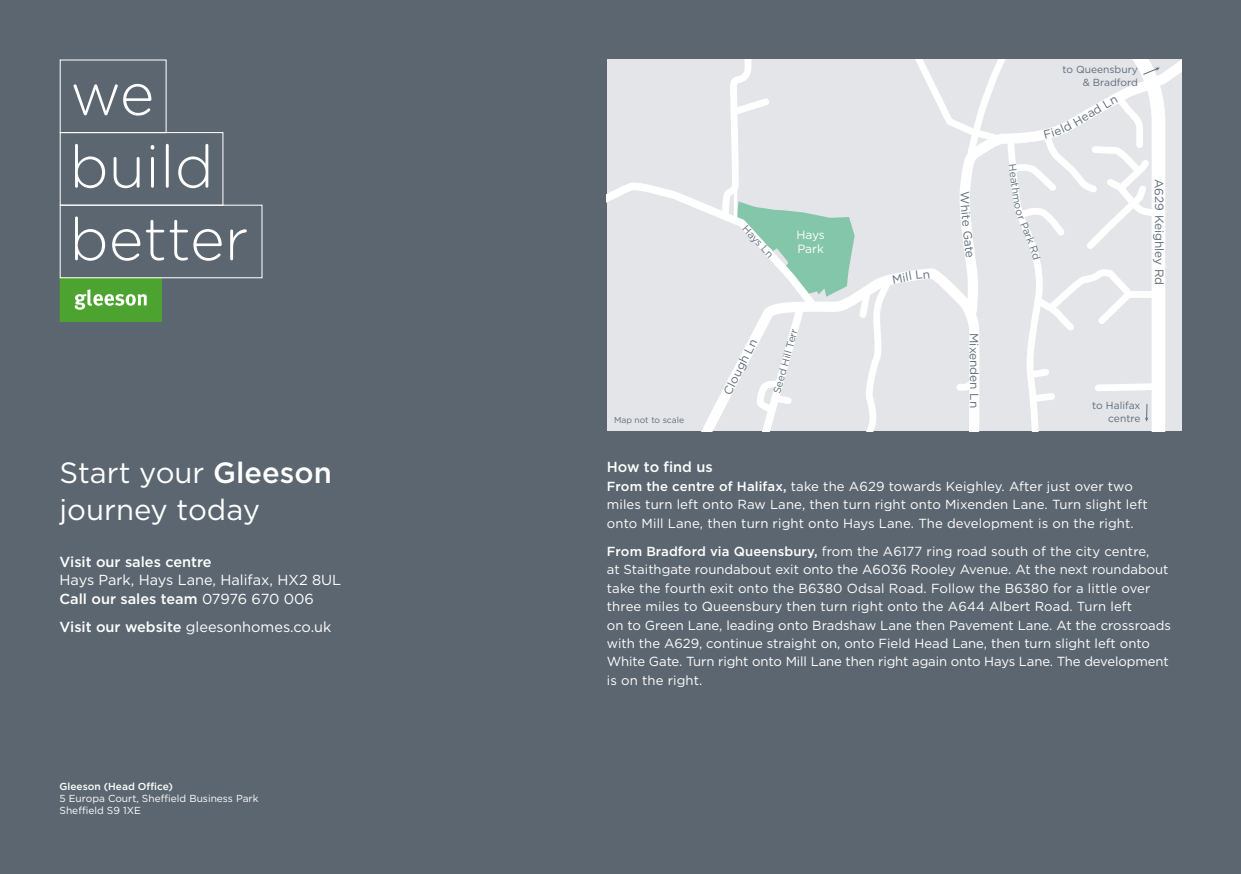
<style>
.page{position:relative;width:1241px;height:874px;background:#fff}
.page>*{position:absolute;margin:0;border:0;box-sizing:border-box;transform-origin:0 0}
.t1{font:29.22px/36.8px "Gotham";color:#fff}
.t2{font:14.53px/18.4px "Gotham";color:#fff}
.t3{font:14.53px "Gotham";color:#fff}
.t4{font:500 14.53px "Gotham";color:#fff}
.t5{font:13.12px/18.4px "Gotham";color:#fff}
.t6{font:11.9px "Gotham";letter-spacing:-.005em;color:#5e6c7b}
.t7{font:11.9px/14.3px "Gotham";letter-spacing:-.005em;color:#fff}
.t8{font:10.15px/12.2px "Gotham";color:#5e6c7b;text-align:right}
.t9{font:10.15px/12.2px "Gotham";color:#fff}
.t10{font:500 10.15px "Gotham";color:#fff}
.t11{font:8.58px "Gotham";color:#5e6c7b}
.s1{font-weight:500}
</style>
<div class="page">
<div style="left:0;top:0;width:1240px;height:873px;background:#5b6670"></div>
<div style="left:60px;top:132px;width:163px;height:73px;border:1px solid #fff"></div>
<svg style="left:75px;top:144px;width:30px;height:44px"></svg>
<svg style="left:114px;top:157px;width:25px;height:31px"></svg>
<hr style="left:151px;top:157px;width:3px;height:31px;background:#fff">
<svg style="left:151px;top:145px;width:3px;height:4px"></svg>
<hr style="left:166px;top:144px;width:3px;height:44px;background:#fff">
<svg style="left:178px;top:144px;width:30px;height:44px"></svg>
<div style="left:60px;top:277px;width:101px;height:44px;background:#4da32f"></div>
<div style="left:60px;top:277px;width:102px;height:44px;border:1px solid #4da32f"></div>
<div style="left:60px;top:59px;width:107px;height:74px;border:1px solid #fff"></div>
<div style="left:60px;top:204px;width:202px;height:74px;border:1px solid #fff"></div>
<svg style="left:73px;top:84px;width:78px;height:31px"></svg>
<svg style="left:75px;top:216px;width:30px;height:45px"></svg>
<svg style="left:112px;top:229px;width:28px;height:32px"></svg>
<svg style="left:146px;top:220px;width:18px;height:40px"></svg>
<svg style="left:170px;top:220px;width:52px;height:41px"></svg>
<svg style="left:230px;top:229px;width:17px;height:31px"></svg>
<svg style="left:75px;top:289px;width:72px;height:20px"></svg>
<div style="left:1171px;top:60px;width:10px;height:261px;background:#e4e5e9"></div>
<svg style="left:606px;top:60px;width:565px;height:371px;background:#e4e7e9"></svg>
<h1 class="t1" style="left:60px;top:453px;width:274px">Start your <span class="s1">Gleeson </span>journey today</h1>
<p class="t4" style="left:60px;top:553px;width:154px">Visit our sales centre</p>
<p class="t2" style="left:60px;top:570px;width:283px">Hays Park, Hays Lane, Halifax, HX2 8UL<br><span class="s1">Call our sales team</span> 07976 670 006</p>
<p class="t3" style="left:60px;top:618px;width:273px"><span class="s1">Visit our website</span> gleesonhomes.co.uk</p>
<p class="t10" style="left:60px;top:779px;width:115px">Gleeson (Head Office)</p>
<p class="t9" style="left:60px;top:791px;width:200px">5 Europa Court, Sheffield Business Park<br>Sheffield S9 1XE</p>
<p class="t8" style="left:1062px;top:63px;width:77px">to Queensbury &amp; Bradford</p>
<p class="t6" style="left:971px;top:191px;width:15px;rotate:90deg">W</p>
<p class="t6" style="left:972px;top:219px;width:40px;rotate:84deg">e Gate</p>
<p class="t8" style="left:749px;top:222px;width:42px;rotate:47deg">Hays Ln</p>
<p class="t8" style="left:1026px;top:213px;width:25px;rotate:68deg">r Par</p>
<p class="t7" style="left:796px;top:227px;width:30px">Hays<br>Park</p>
<p class="t6" style="left:720px;top:390px;width:62px;rotate:-63deg">Clough Ln</p>
<p class="t8" style="left:770px;top:391px;width:69px;rotate:-75deg">Seed Hill Terr</p>
<p class="t6" style="left:980px;top:333px;width:77px;rotate:90deg">Mixenden Ln</p>
<p class="t6" style="left:1165px;top:179px;width:108px;rotate:90deg">A629 Keighley Rd</p>
<p class="t8" style="left:1092px;top:399px;width:50px">to Halifax</p>
<p class="t11" style="left:614px;top:415px;width:72px">Map not to scale</p>
<p class="t8" style="left:1108px;top:411px;width:34px">centre</p>
<p class="t4" style="left:606px;top:459px;width:107px">How to find us</p>
<p class="t5" style="left:606px;top:476px;width:542px"><span class="s1">From the centre of Halifax,</span> take the A629 towards Keighley. After just over two miles turn left onto Raw Lane, then turn right onto Mixenden Lane. Turn slight left onto Mill Lane, then turn right onto Hays Lane. The development is on the right.</p>
<p class="t5" style="left:606px;top:541px;width:565px"><span class="s1">From Bradford via Queensbury,</span> from the A6177 ring road south of the city centre,<br>at Staithgate roundabout exit onto the A6036 Rooley Avenue. At the next roundabout take the fourth exit onto the B6380 Odsal Road. Follow the B6380 for a little over three miles to Queensbury then turn right onto the A644 Albert Road. Turn left<br>on to Green Lane, leading onto Bradshaw Lane then Pavement Lane. At the crossroads with the A629, continue straight on, onto Field Head Lane, then turn slight left onto White Gate. Turn right onto Mill Lane then right again onto Hays Lane. The development is on the right.</p>
</div>
